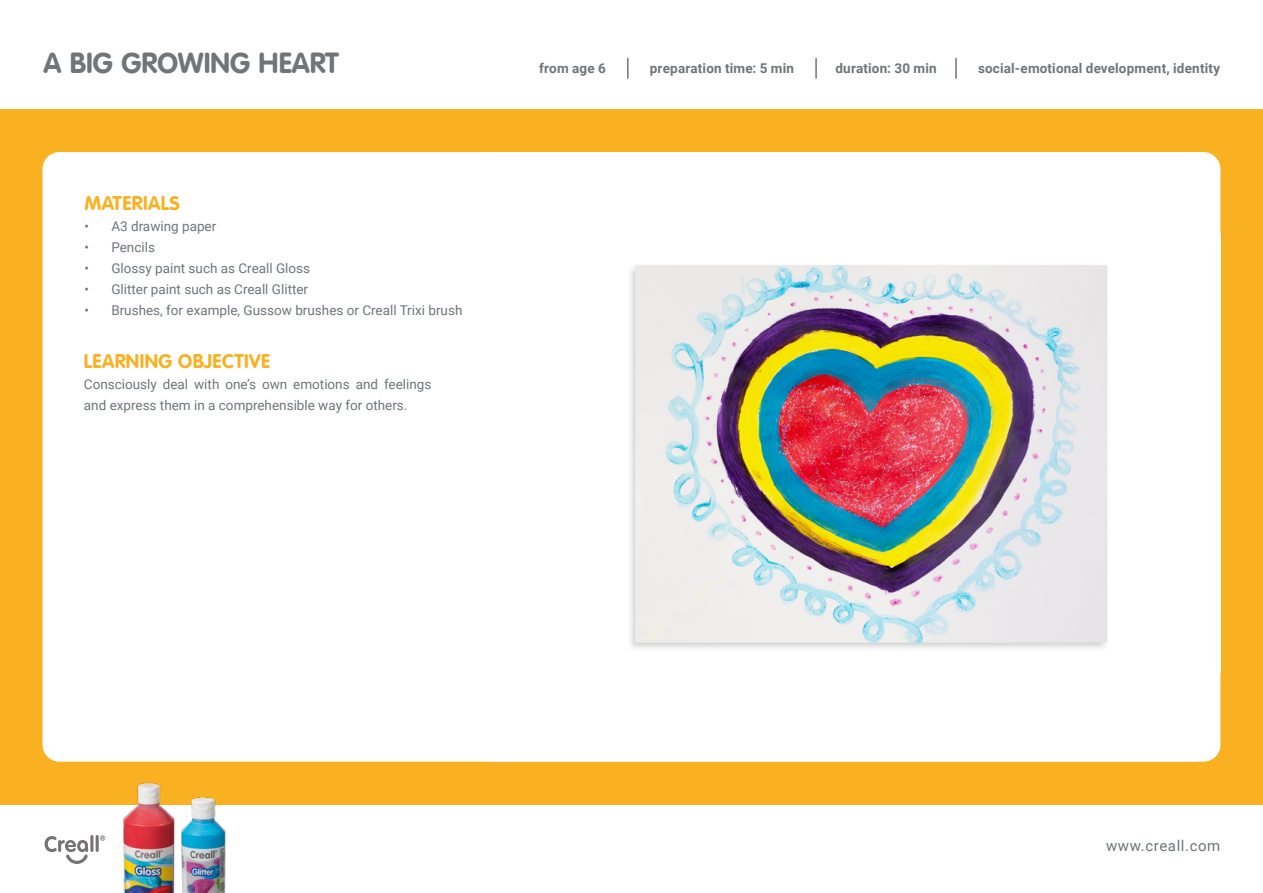
<style>
.page{position:relative;width:1263px;height:893px;background:#fff}
.page>*{position:absolute;margin:0;border:0;box-sizing:border-box;transform-origin:0 0}
.t1{font:700 28.5px "VAG Rounded";color:#6f7578}
.t2{font:700 19.5px "VAG Rounded";letter-spacing:.02em;color:#f9b122}
.t3{font:15px "Roboto";letter-spacing:.04em;color:#6f7578}
.t4{font:13.5px/21px "Roboto";color:#6e7578}
.t5{font:700 13.5px "Roboto";letter-spacing:.01em;color:#6f7578}
</style>
<div class="page">
<div style="left:0;top:109px;width:1263px;height:695px;background:#f9b122"></div>
<div style="left:43px;top:152px;width:1166px;height:610px;background:#fff;border-radius:17px"></div>
<svg style="left:488px;top:152px;width:732px;height:610px"></svg>
<img style="left:488px;top:234px;width:732px;height:439px">
<svg style="left:627px;top:58px;width:1px;height:20px"></svg>
<hr style="left:815px;top:58px;width:2px;height:20px;background:#6f7578">
<hr style="left:955px;top:58px;width:2px;height:20px;background:#6f7578">
<img style="left:94px;top:783px;width:67px;height:110px">
<img style="left:149px;top:792px;width:97px;height:101px">
<svg style="left:100px;top:835px;width:5px;height:6px"></svg>
<hr style="left:96px;top:835px;width:3px;height:17px;background:#767472;border-radius:2px">
<hr style="left:90px;top:835px;width:3px;height:17px;background:#767472;border-radius:2px">
<svg style="left:45px;top:836px;width:43px;height:28px"></svg>
<h1 class="t1" style="left:43px;top:50px;width:297px">A BIG GROWING HEART</h1>
<h2 class="t2" style="left:84px;top:194px;width:97px">MATERIALS</h2>
<p class="t4" style="left:84px;top:215px;width:133px">• A3 drawing paper</p>
<p class="t4" style="left:84px;top:236px;width:72px">• Pencils</p>
<p class="t4" style="left:84px;top:257px;width:227px">• Glossy paint such as Creall Gloss</p>
<p class="t4" style="left:84px;top:278px;width:225px">• Glitter paint such as Creall Glitter</p>
<p class="t4" style="left:84px;top:299px;width:380px">• Brushes, for example, Gussow brushes or Creall Trixi brush</p>
<h2 class="t2" style="left:84px;top:352px;width:188px">LEARNING OBJECTIVE</h2>
<p class="t4" style="left:84px;top:373px;width:349px">Consciously deal with one’s own emotions and feelings and express them in a comprehensible way for others.</p>
<p class="t5" style="left:539px;top:59px;width:68px">from age 6</p>
<p class="t5" style="left:650px;top:59px;width:146px">preparation time: 5 min</p>
<p class="t5" style="left:835px;top:59px;width:103px">duration: 30 min</p>
<p class="t5" style="left:978px;top:59px;width:244px">social-emotional development, identity</p>
<p class="t3" style="left:1106px;top:836px;width:116px">www.creall.com</p>
</div>
